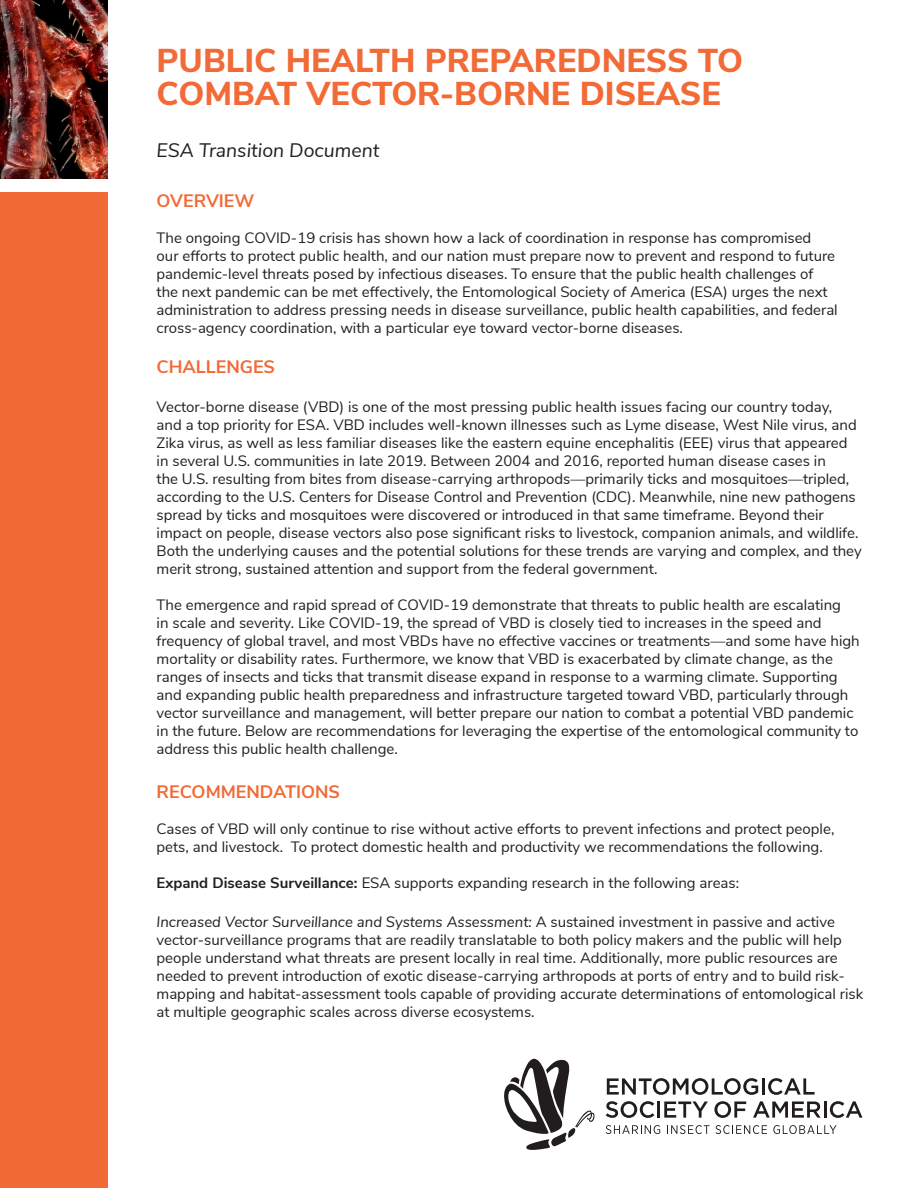
<style>
.page{position:relative;width:918px;height:1188px;background:#fff}
.page>*{position:absolute;margin:0;border:0;box-sizing:border-box;transform-origin:0 0}
.t1{font:800 33px/33px "Nunito Sans";color:#f26a36}
.t2{font:italic 19.5px "Nunito Sans";color:#231f20}
.t3{font:700 18px "Nunito Sans";color:#f26a36}
.t4{font:15px/18px "Nunito Sans";color:#231f20}
.s1{font-weight:700}
.s2{font-style:italic}
</style>
<div class="page">
<svg style="left:607px;top:1078px;width:151px;height:17px"></svg>
<hr style="left:762px;top:1078px;width:3px;height:17px;background:#211d1e">
<svg style="left:768px;top:1078px;width:47px;height:17px"></svg>
<svg style="left:606px;top:1101px;width:48px;height:17px"></svg>
<hr style="left:657px;top:1101px;width:3px;height:17px;background:#211d1e">
<svg style="left:664px;top:1101px;width:44px;height:17px"></svg>
<svg style="left:714px;top:1101px;width:32px;height:17px"></svg>
<svg style="left:753px;top:1101px;width:109px;height:17px"></svg>
<svg style="left:606px;top:1125px;width:54px;height:9px"></svg>
<svg style="left:667px;top:1125px;width:100px;height:9px"></svg>
<svg style="left:773px;top:1125px;width:63px;height:9px"></svg>
<svg style="left:504px;top:1059px;width:91px;height:91px"></svg>
<div style="left:0;top:193px;width:108px;height:995px;background:#f26a36"></div>
<img style="left:0;top:0;width:108px;height:179px">
<p class="t1" style="left:157px;top:43px;width:588px">PUBLIC HEALTH PREPAREDNESS TO<br>COMBAT VECTOR-BORNE DISEASE</p>
<p class="t2" style="left:157px;top:136px;width:224px">ESA Transition Document</p>
<p class="t3" style="left:157px;top:188px;width:99px">OVERVIEW</p>
<p class="t4" style="left:157px;top:228px;width:683px">The ongoing COVID-19 crisis has shown how a lack of coordination in response has compromised<br>our efforts to protect public health, and our nation must prepare now to prevent and respond to future pandemic-level threats posed by infectious diseases. To ensure that the public health challenges of the next pandemic can be met effectively, the Entomological Society of America (ESA) urges the next administration to address pressing needs in disease surveillance, public health capabilities, and federal cross-agency coordination, with a particular eye toward vector-borne diseases.</p>
<p class="t3" style="left:157px;top:353px;width:120px">CHALLENGES</p>
<p class="t4" style="left:157px;top:397px;width:707px">Vector-borne disease (VBD) is one of the most pressing public health issues facing our country today,<br>and a top priority for ESA. VBD includes well-known illnesses such as Lyme disease, West Nile virus, and Zika virus, as well as less familiar diseases like the eastern equine encephalitis (EEE) virus that appeared in several U.S. communities in late 2019. Between 2004 and 2016, reported human disease cases in<br>the U.S. resulting from bites from disease-carrying arthropods—primarily ticks and mosquitoes—tripled, according to the U.S. Centers for Disease Control and Prevention (CDC). Meanwhile, nine new pathogens spread by ticks and mosquitoes were discovered or introduced in that same timeframe. Beyond their impact on people, disease vectors also pose significant risks to livestock, companion animals, and wildlife.<br>Both the underlying causes and the potential solutions for these trends are varying and complex, and they merit strong, sustained attention and support from the federal government.</p>
<p class="t4" style="left:157px;top:595px;width:705px">The emergence and rapid spread of COVID-19 demonstrate that threats to public health are escalating<br>in scale and severity. Like COVID-19, the spread of VBD is closely tied to increases in the speed and frequency of global travel, and most VBDs have no effective vaccines or treatments—and some have high mortality or disability rates. Furthermore, we know that VBD is exacerbated by climate change, as the ranges of insects and ticks that transmit disease expand in response to a warming climate. Supporting and expanding public health preparedness and infrastructure targeted toward VBD, particularly through vector surveillance and management, will better prepare our nation to combat a potential VBD pandemic in the future. Below are recommendations for leveraging the expertise of the entomological community to address this public health challenge.</p>
<p class="t3" style="left:157px;top:778px;width:185px">RECOMMENDATIONS</p>
<p class="t4" style="left:157px;top:818px;width:679px">Cases of VBD will only continue to rise without active efforts to prevent infections and protect people, pets, and livestock. To protect domestic health and productivity we recommendations the following.</p>
<p class="t4" style="left:157px;top:872px;width:584px"><span class="s1">Expand Disease Surveillance:</span> ESA supports expanding research in the following areas:</p>
<p class="t4" style="left:157px;top:912px;width:708px"><span class="s2">Increased Vector Surveillance and Systems Assessment:</span> A sustained investment in passive and active vector-surveillance programs that are readily translatable to both policy makers and the public will help people understand what threats are present locally in real time. Additionally, more public resources are needed to prevent introduction of exotic disease-carrying arthropods at ports of entry and to build risk&shy;mapping and habitat-assessment tools capable of providing accurate determinations of entomological risk at multiple geographic scales across diverse ecosystems.</p>
</div>
